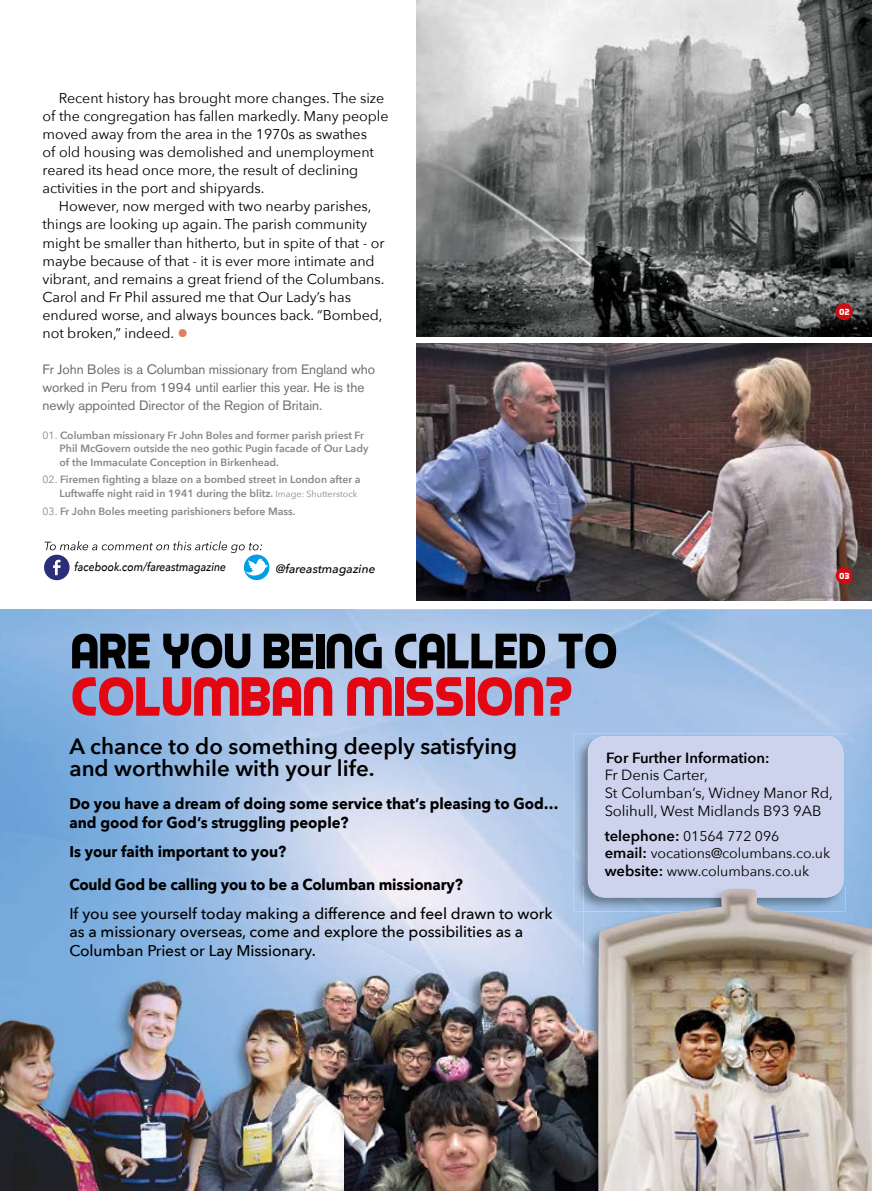
<style>
.page{position:relative;width:872px;height:1191px;background:#fff}
.page>*{position:absolute;margin:0;border:0;box-sizing:border-box;transform-origin:0 0}
.t1{font:60.6px "Piximisa";color:#e30613}
.t2{font:54.6px "Piximisa";color:#000}
.t3{font:600 22.2px/22.2px "Avenir Next";color:#000}
.t4{font:700 15.45px/18.6px "Avenir Next";color:#000;scale:.95 1}
.t5{font:500 15.45px/18.6px "Avenir Next";letter-spacing:-.005em;color:#000}
.t6{font:14.85px/17.7px "Avenir Next";letter-spacing:-.005em;color:#000}
.t7{font:600 14.85px "Avenir Next";color:#000}
.t8{font:14.25px/18px "Avenir Next";letter-spacing:-.005em;color:#000}
.t9{font:14.1px/17.7px "Avenir Next";letter-spacing:-.005em;color:#000}
.t10{font:13.5px/18px "Akzidenz Grotesk BE";letter-spacing:-.005em;color:#706f6f}
.t11{font:italic 500 12px "Avenir Next";color:#000;scale:.88 1}
.t12{font:italic 500 12px "Avenir Next";color:#000}
.t13{font:600 10.5px/13.5px "Avenir Next";color:#878787}
.t14{font:9.75px "Piximisa";color:#fff}
.s1{font-size:22.5px;color:#e57d5e}
.s2{font-weight:400}
.s3{font-weight:400;font-size:9px}
.s4{font-weight:600;font-size:14.85px}
</style>
<div class="page">
<img style="left:416px;top:0;width:456px;height:336px">
<img style="left:416px;top:344px;width:456px;height:256px">
<svg style="left:45px;top:541px;width:217px;height:12px"></svg>
<svg style="left:44px;top:554px;width:26px;height:26px"></svg>
<svg style="left:244px;top:554px;width:25px;height:26px"></svg>
<img style="left:244px;top:558px;width:25px;height:19px">
<div style="left:835px;top:303px;width:17px;height:17px;background:#d20a11;border-radius:50%"></div>
<div style="left:835px;top:567px;width:17px;height:17px;background:#d20a11;border-radius:50%"></div>
<img style="left:0;top:609px;width:356px;height:369px">
<img style="left:282px;top:968px;width:15px;height:10px">
<img style="left:297px;top:965px;width:286px;height:3px">
<img style="left:297px;top:1190px;width:300px;height:1px">
<img style="left:297px;top:968px;width:239px;height:133px">
<img style="left:536px;top:968px;width:47px;height:222px">
<img style="left:344px;top:1101px;width:192px;height:89px">
<svg style="left:282px;top:978px;width:15px;height:2px"></svg>
<img style="left:297px;top:978px;width:47px;height:2px">
<img style="left:0;top:1190px;width:282px;height:1px">
<img style="left:0;top:980px;width:344px;height:210px">
<svg style="left:282px;top:1190px;width:15px;height:1px"></svg>
<img style="left:573px;top:733px;width:272px;height:178px">
<div style="left:588px;top:736px;width:255px;height:161px;background:#cdd3ec;border-radius:18px"></div>
<img style="left:583px;top:886px;width:289px;height:304px">
<img style="left:583px;top:886px;width:262px;height:25px">
<img style="left:589px;top:886px;width:253px;height:11px">
<img style="left:597px;top:888px;width:275px;height:303px">
<p class="t8" style="left:43px;top:89px;width:347px;text-indent:16px">Recent history has brought more changes. The size of the congregation has fallen markedly. Many people moved away from the area in the 1970s as swathes<br>of old housing was demolished and unemployment reared its head once more, the result of declining activities in the port and shipyards.</p>
<p class="t8" style="left:43px;top:197px;width:344px;text-indent:16px">However, now merged with two nearby parishes, things are looking up again. The parish community might be smaller than hitherto, but in spite of that - or maybe because of that - it is ever more intimate and vibrant, and remains a great friend of the Columbans.<br>Carol and Fr Phil assured me that Our Lady’s has endured worse, and always bounces back. “Bombed, not broken,” indeed. <span class="s1">•</span></p>
<p class="t10" style="left:43px;top:360px;width:334px">Fr John Boles is a Columban missionary from England who worked in Peru from 1994 until earlier this year. He is the newly appointed Director of the Region of Britain.</p>
<p class="t13" style="left:60px;top:428px;width:310px;text-indent:-17px"><span class="s2">01.</span> Columban missionary Fr John Boles and former parish priest Fr<br>Phil McGovern outside the neo gothic Pugin facade of Our Lady of the Immaculate Conception in Birkenhead.</p>
<p class="t13" style="left:60px;top:473px;width:302px;text-indent:-17px"><span class="s2">02.</span> Firemen fighting a blaze on a bombed street in London after a<br>Luftwaffe night raid in 1941 during the blitz. <span class="s3">Image: Shutterstock</span></p>
<p class="t13" style="left:43px;top:504px;width:255px"><span class="s2">03.</span> Fr John Boles meeting parishioners before Mass.</p>
<p class="t11" style="left:75px;top:557px;width:174px">facebook.com/fareastmagazine</p>
<p class="t12" style="left:276px;top:558px;width:101px">@fareastmagazine</p>
<h2 class="t2" style="left:69px;top:617px;width:548px">ARE YOU BEING CALLED TO</h2>
<h1 class="t1" style="left:69px;top:659px;width:503px">COLUMBAN MISSION?</h1>
<p class="t14" style="left:839px;top:305px;width:12px">02</p>
<p class="t14" style="left:839px;top:569px;width:12px">03</p>
<h3 class="t3" style="left:69px;top:734px;width:449px">A chance to do something deeply satisfying and worthwhile with your life.</h3>
<p class="t4" style="left:69px;top:794px;width:516px">Do you have a dream of doing some service that’s pleasing to God… and good for God’s struggling people?</p>
<p class="t4" style="left:69px;top:835px;width:415px;line-height:32.8px">Is your faith important to you?<br>Could God be calling you to be a Columban missionary?</p>
<p class="t5" style="left:69px;top:903px;width:485px">If you see yourself today making a difference and feel drawn to work as a missionary overseas, come and explore the possibilities as a<br>Columban Priest or Lay Missionary.</p>
<p class="t7" style="left:606px;top:744px;width:165px">For Further Information:</p>
<p class="t6" style="left:604px;top:765px;width:230px">Fr Denis Carter,<br>St Columban’s, Widney Manor Rd,<br>Solihull, West Midlands B93 9AB</p>
<p class="t9" style="left:604px;top:826px;width:227px"><span class="s4">telephone:</span> 01564 772 096<br><span class="s4">email:</span> vocations@columbans.co.uk <span class="s4">website:</span> www.columbans.co.uk</p>
</div>
